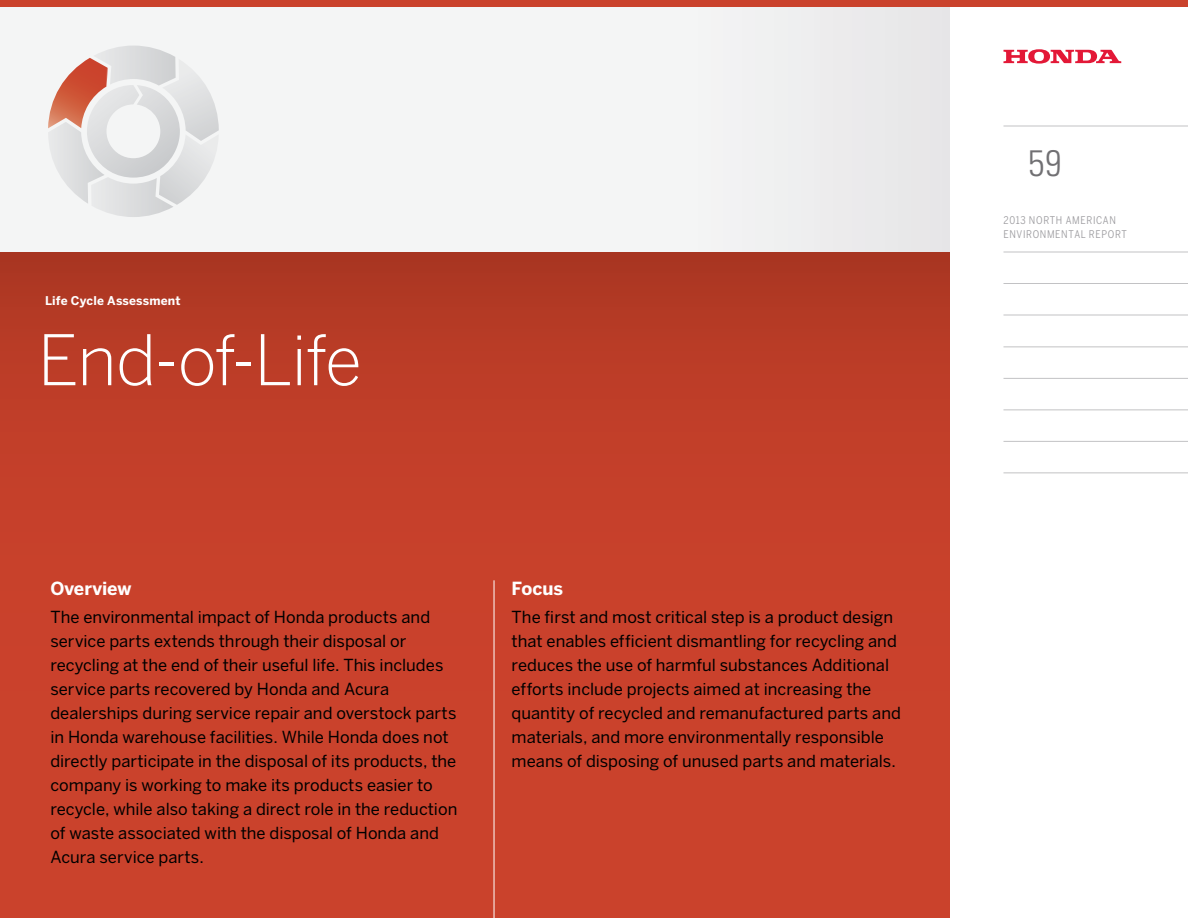
<style>
.page{position:relative;width:1188px;height:918px;background:#fff}
.page>*{position:absolute;margin:0;border:0;box-sizing:border-box;transform-origin:0 0}
.t1{font:300 69px "Benton Sans";letter-spacing:-.02em;color:#fff}
.t2{font:300 condensed 36.75px "Univers";color:#717073}
.t3{font:700 18px "Benton Sans";color:#fff}
.t4{font:16.5px/24px "Benton Sans";color:#000}
.t5{font:700 12px "Benton Sans";letter-spacing:.015em;color:#fff}
.t6{font:10.5px/13.5px "Benton Sans Cond";letter-spacing:.06em;color:#98979b}
</style>
<div class="page">
<hr style="left:1004px;top:126px;width:184px;height:1px;background:#c2c2c4">
<svg style="left:1003px;top:49px;width:118px;height:15px"></svg>
<hr style="left:1004px;top:252px;width:184px;height:1px;background:#c2c2c4">
<hr style="left:1004px;top:283px;width:184px;height:1px;background:#c2c2c4">
<hr style="left:1004px;top:315px;width:184px;height:1px;background:#c2c2c4">
<hr style="left:1004px;top:346px;width:184px;height:1px;background:#c2c2c4">
<hr style="left:1004px;top:378px;width:184px;height:1px;background:#c2c2c4">
<hr style="left:1004px;top:410px;width:184px;height:1px;background:#c2c2c4">
<hr style="left:1004px;top:441px;width:184px;height:1px;background:#c2c2c4">
<hr style="left:1004px;top:472px;width:184px;height:1px;background:#c2c2c4">
<div style="left:0;top:5px;width:950px;height:253px;background:linear-gradient(to right,#f7f8f8,#ededee)"></div>
<div style="left:0;top:0;width:1188px;height:7px;background:#ca422c"></div>
<svg style="left:42px;top:37px;width:177px;height:180px"></svg>
<div style="left:0;top:252px;width:950px;height:666px;background:linear-gradient(to bottom,#b63b26,#d1442e)"></div>
<hr style="left:494px;top:580px;width:1px;height:338px;background:#fff">
<p class="t5" style="left:45px;top:293px;width:137px">Life Cycle Assessment</p>
<h1 class="t1" style="left:38px;top:319px;width:326px">End-of-Life</h1>
<p class="t3" style="left:50px;top:577px;width:83px">Overview</p>
<p class="t4" style="left:50px;top:604px;width:408px">The environmental impact of Honda products and service parts extends through their disposal or recycling at the end of their useful life. This includes service parts recovered by Honda and Acura dealerships during service repair and overstock parts in Honda warehouse facilities. While Honda does not directly participate in the disposal of its products, the company is working to make its products easier to recycle, while also taking a direct role in the reduction of waste associated with the disposal of Honda and Acura service parts.</p>
<p class="t3" style="left:512px;top:577px;width:53px">Focus</p>
<p class="t4" style="left:512px;top:604px;width:391px">The first and most critical step is a product design that enables efficient dismantling for recycling and reduces the use of harmful substances Additional efforts include projects aimed at increasing the quantity of recycled and remanufactured parts and materials, and more environmentally responsible means of disposing of unused parts and materials.</p>
<h2 class="t2" style="left:1028px;top:141px;width:35px">59</h2>
<p class="t6" style="left:1003px;top:213px;width:125px">2013 NORTH AMERICAN<br>ENVIRON MENTAL REPORT</p>
</div>
